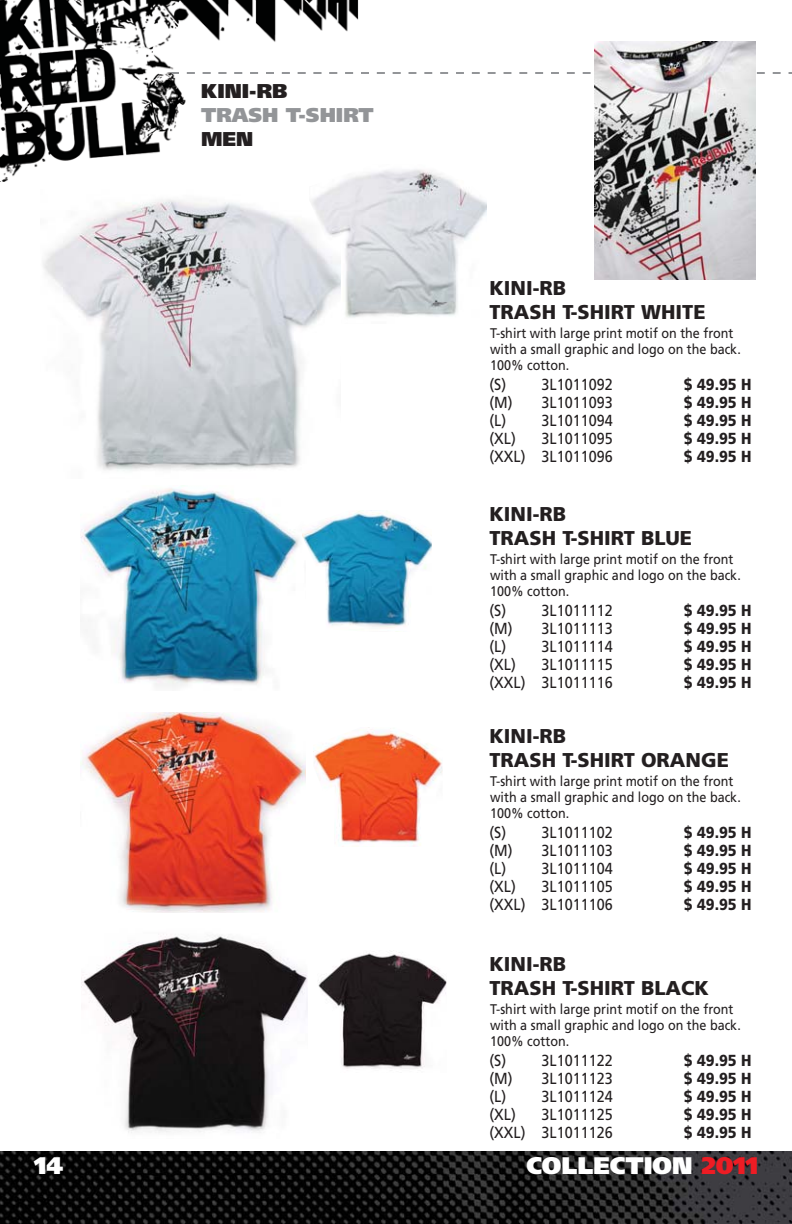
<style>
.page{position:relative;width:792px;height:1224px;background:#fff}
.page>*{position:absolute;margin:0;border:0;box-sizing:border-box;transform-origin:0 0}
.t1{font:900 24px "Frutiger";color:#fff}
.t2{font:900 20px/24px "Frutiger";color:#231f20}
.t3{font:900 20px "Frutiger";color:#939598}
.t4{font:900 20px "Frutiger";color:#231f20}
.t5{font:16px "Frutiger";color:#231f20;scale:.9 1}
.t6{font:900 16px "Frutiger";color:#231f20;scale:.9 1}
.t7{font:14px/16px "Frutiger";color:#231f20;scale:.9 1}
.s1{color:#ed1c24}
</style>
<div class="page">
<svg style="left:773px;top:72px;width:8px;height:2px"></svg>
<svg style="left:757px;top:72px;width:8px;height:2px"></svg>
<svg style="left:583px;top:72px;width:8px;height:2px"></svg>
<svg style="left:567px;top:72px;width:8px;height:2px"></svg>
<svg style="left:551px;top:72px;width:8px;height:2px"></svg>
<svg style="left:535px;top:72px;width:8px;height:2px"></svg>
<svg style="left:519px;top:72px;width:8px;height:2px"></svg>
<svg style="left:504px;top:72px;width:7px;height:2px"></svg>
<svg style="left:488px;top:72px;width:8px;height:2px"></svg>
<svg style="left:472px;top:72px;width:8px;height:2px"></svg>
<svg style="left:456px;top:72px;width:8px;height:2px"></svg>
<svg style="left:440px;top:72px;width:8px;height:2px"></svg>
<svg style="left:424px;top:72px;width:8px;height:2px"></svg>
<svg style="left:409px;top:72px;width:7px;height:2px"></svg>
<img style="left:0;top:1152px;width:792px;height:72px">
<img style="left:0;top:0;width:359px;height:182px">
<img style="left:171px;top:72px;width:230px;height:2px">
<img style="left:43px;top:199px;width:269px;height:272px">
<img style="left:310px;top:164px;width:177px;height:160px">
<img style="left:80px;top:488px;width:223px;height:199px">
<img style="left:80px;top:712px;width:226px;height:200px">
<img style="left:82px;top:934px;width:226px;height:199px">
<img style="left:303px;top:511px;width:129px;height:121px">
<img style="left:313px;top:727px;width:130px;height:118px">
<img style="left:318px;top:952px;width:129px;height:117px">
<img style="left:595px;top:42px;width:161px;height:238px">
<h2 class="t4" style="left:201px;top:83px;width:88px">KINI-RB</h2>
<h2 class="t3" style="left:201px;top:107px;width:174px">TRASH T-SHIRT</h2>
<h2 class="t4" style="left:201px;top:131px;width:54px">MEN</h2>
<h2 class="t2" style="left:490px;top:278px;width:218px">KINI-RB<br>TRASH T-SHIRT WHITE</h2>
<p class="t7" style="left:490px;top:326px;width:280px">T-shirt with large print motif on the front with a small graphic and logo on the back.<br>100% cotton.</p>
<p class="t5" style="left:490px;top:378px;width:138px">(S) 3L1011092</p>
<p class="t6" style="left:684px;top:378px;width:77px">$ 49.95 H</p>
<p class="t5" style="left:490px;top:396px;width:138px">(M) 3L1011093</p>
<p class="t6" style="left:684px;top:396px;width:77px">$ 49.95 H</p>
<p class="t5" style="left:490px;top:414px;width:138px">(L) 3L1011094</p>
<p class="t6" style="left:684px;top:414px;width:77px">$ 49.95 H</p>
<p class="t5" style="left:490px;top:432px;width:31px">(XL)</p>
<p class="t5" style="left:542px;top:432px;width:81px">3L1011095</p>
<p class="t6" style="left:684px;top:432px;width:77px">$ 49.95 H</p>
<p class="t5" style="left:490px;top:450px;width:138px">(XXL) 3L1011096</p>
<p class="t6" style="left:684px;top:450px;width:77px">$ 49.95 H</p>
<h2 class="t2" style="left:490px;top:504px;width:204px">KINI-RB<br>TRASH T-SHIRT BLUE</h2>
<p class="t7" style="left:490px;top:552px;width:280px">T-shirt with large print motif on the front with a small graphic and logo on the back.<br>100% cotton.</p>
<p class="t5" style="left:490px;top:604px;width:138px">(S) 3L1011112</p>
<p class="t6" style="left:684px;top:604px;width:77px">$ 49.95 H</p>
<p class="t5" style="left:490px;top:622px;width:138px">(M) 3L1011113</p>
<p class="t6" style="left:684px;top:622px;width:77px">$ 49.95 H</p>
<p class="t5" style="left:490px;top:640px;width:138px">(L) 3L1011114</p>
<p class="t6" style="left:684px;top:640px;width:77px">$ 49.95 H</p>
<p class="t5" style="left:490px;top:658px;width:31px">(XL)</p>
<p class="t5" style="left:542px;top:658px;width:81px">3L1011115</p>
<p class="t6" style="left:684px;top:658px;width:77px">$ 49.95 H</p>
<p class="t5" style="left:490px;top:676px;width:138px">(XXL) 3L1011116</p>
<p class="t6" style="left:684px;top:676px;width:77px">$ 49.95 H</p>
<h2 class="t2" style="left:490px;top:726px;width:241px">KINI-RB<br>TRASH T-SHIRT ORANGE</h2>
<p class="t7" style="left:490px;top:774px;width:280px">T-shirt with large print motif on the front with a small graphic and logo on the back.<br>100% cotton.</p>
<p class="t5" style="left:490px;top:826px;width:138px">(S) 3L1011102</p>
<p class="t6" style="left:684px;top:826px;width:77px">$ 49.95 H</p>
<p class="t5" style="left:490px;top:844px;width:138px">(M) 3L1011103</p>
<p class="t6" style="left:684px;top:844px;width:77px">$ 49.95 H</p>
<p class="t5" style="left:490px;top:862px;width:138px">(L) 3L1011104</p>
<p class="t6" style="left:684px;top:862px;width:77px">$ 49.95 H</p>
<p class="t5" style="left:490px;top:880px;width:31px">(XL)</p>
<p class="t5" style="left:542px;top:880px;width:81px">3L1011105</p>
<p class="t6" style="left:684px;top:880px;width:77px">$ 49.95 H</p>
<p class="t5" style="left:490px;top:898px;width:138px">(XXL) 3L1011106</p>
<p class="t6" style="left:684px;top:898px;width:77px">$ 49.95 H</p>
<h2 class="t2" style="left:490px;top:954px;width:221px">KINI-RB<br>TRASH T-SHIRT BLACK</h2>
<p class="t7" style="left:490px;top:1002px;width:280px">T-shirt with large print motif on the front with a small graphic and logo on the back.<br>100% cotton.</p>
<p class="t5" style="left:490px;top:1054px;width:138px">(S) 3L1011122</p>
<p class="t6" style="left:684px;top:1054px;width:77px">$ 49.95 H</p>
<p class="t5" style="left:490px;top:1072px;width:138px">(M) 3L1011123</p>
<p class="t6" style="left:684px;top:1072px;width:77px">$ 49.95 H</p>
<p class="t5" style="left:490px;top:1090px;width:138px">(L) 3L1011124</p>
<p class="t6" style="left:684px;top:1090px;width:77px">$ 49.95 H</p>
<p class="t5" style="left:490px;top:1108px;width:31px">(XL)</p>
<p class="t5" style="left:542px;top:1108px;width:81px">3L1011125</p>
<p class="t6" style="left:684px;top:1108px;width:77px">$ 49.95 H</p>
<p class="t5" style="left:490px;top:1126px;width:138px">(XXL) 3L1011126</p>
<p class="t6" style="left:684px;top:1126px;width:77px">$ 49.95 H</p>
<h1 class="t1" style="left:34px;top:1156px;width:31px">14</h1>
<h1 class="t1" style="left:526px;top:1156px;width:234px">COLLECTION <span class="s1">2011</span></h1>
</div>
